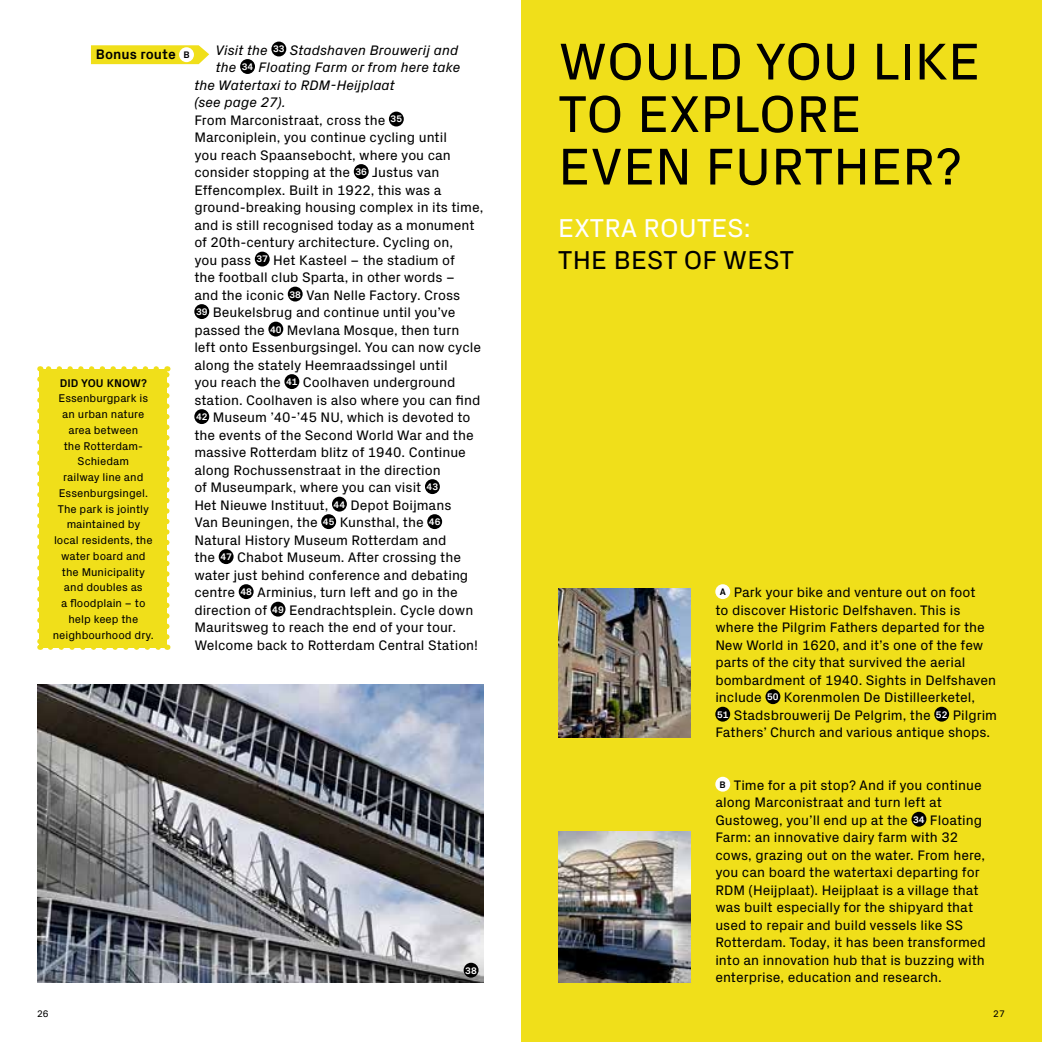
<style>
.page{position:relative;width:1042px;height:1042px;background:#fff}
.page>*{position:absolute;margin:0;border:0;box-sizing:border-box;transform-origin:0 0}
.t1{font:52.5px/52.5px "Px Grotesk";letter-spacing:.01em;color:#000}
.t2{font:26.25px "Px Grotesk";letter-spacing:.01em;color:#000}
.t3{font:26.25px "Px Grotesk";letter-spacing:.01em;color:#fff}
.t4{font:14px/17.5px "Px Grotesk";color:#000}
.t5{font:italic 14px "Px Grotesk";color:#000}
.t6{font:700 14px "Px Grotesk";color:#000}
.t7{font:11.38px/15.8px "Px Grotesk";color:#000;text-align:center}
.t8{font:700 11.38px "Px Grotesk";letter-spacing:.01em;color:#000}
.t9{font:9.62px "Px Grotesk";color:#000}
.t10{font:700 9.62px "Px Grotesk";color:#fff}
.s1{font-size:9.62px}
</style>
<div class="page">
<div style="left:521px;top:0;width:521px;height:1042px;background:#f0df1a"></div>
<img style="left:37px;top:685px;width:447px;height:297px">
<img style="left:558px;top:588px;width:132px;height:149px">
<img style="left:558px;top:831px;width:132px;height:151px">
<div style="left:271px;top:42px;width:15px;height:14px;background:#000;border-radius:50%"></div>
<div style="left:240px;top:59px;width:15px;height:15px;background:#000;border-radius:50%"></div>
<div style="left:389px;top:112px;width:15px;height:14px;background:#000;border-radius:50%"></div>
<div style="left:354px;top:164px;width:15px;height:15px;background:#000;border-radius:50%"></div>
<div style="left:255px;top:252px;width:15px;height:14px;background:#000;border-radius:50%"></div>
<div style="left:288px;top:287px;width:15px;height:14px;background:#000;border-radius:50%"></div>
<div style="left:194px;top:304px;width:15px;height:15px;background:#000;border-radius:50%"></div>
<div style="left:268px;top:322px;width:15px;height:14px;background:#000;border-radius:50%"></div>
<div style="left:284px;top:374px;width:15px;height:15px;background:#000;border-radius:50%"></div>
<div style="left:194px;top:409px;width:15px;height:15px;background:#000;border-radius:50%"></div>
<div style="left:425px;top:479px;width:15px;height:15px;background:#000;border-radius:50%"></div>
<div style="left:332px;top:497px;width:15px;height:14px;background:#000;border-radius:50%"></div>
<div style="left:321px;top:514px;width:15px;height:15px;background:#000;border-radius:50%"></div>
<div style="left:427px;top:514px;width:15px;height:15px;background:#000;border-radius:50%"></div>
<div style="left:219px;top:549px;width:15px;height:15px;background:#000;border-radius:50%"></div>
<div style="left:239px;top:584px;width:15px;height:15px;background:#000;border-radius:50%"></div>
<div style="left:271px;top:602px;width:14px;height:14px;background:#000;border-radius:50%"></div>
<div style="left:40px;top:369px;width:127px;height:278px;background:#f0df1a"></div>
<svg style="left:37px;top:379px;width:5px;height:271px"></svg>
<svg style="left:50px;top:644px;width:118px;height:6px"></svg>
<svg style="left:164px;top:366px;width:5px;height:271px"></svg>
<svg style="left:40px;top:366px;width:116px;height:3px"></svg>
<div style="left:715px;top:584px;width:15px;height:15px;background:#fff;border-radius:50%"></div>
<div style="left:765px;top:689px;width:15px;height:15px;background:#000;border-radius:50%"></div>
<div style="left:715px;top:707px;width:15px;height:14px;background:#000;border-radius:50%"></div>
<div style="left:934px;top:707px;width:15px;height:14px;background:#000;border-radius:50%"></div>
<div style="left:715px;top:777px;width:15px;height:14px;background:#fff;border-radius:50%"></div>
<div style="left:911px;top:812px;width:15px;height:14px;background:#000;border-radius:50%"></div>
<div style="left:464px;top:963px;width:14px;height:14px;background:#000;border-radius:50%"></div>
<svg style="left:91px;top:45px;width:118px;height:19px;background:#f0e028"></svg>
<div style="left:179px;top:47px;width:15px;height:15px;background:#fff;border-radius:50%"></div>
<p class="t5" style="left:215px;top:40px;width:244px">Visit the <sup>33</sup> Stadshaven Brouwerij and</p>
<p class="t5" style="left:216px;top:57px;width:246px">the <sup>34</sup> Floating Farm or from here take</p>
<p class="t5" style="left:194px;top:75px;width:202px">the Watertaxi to RDM-Heijplaat</p>
<p class="t5" style="left:194px;top:92px;width:93px">(see page 27).</p>
<p class="t4" style="left:194px;top:110px;width:209px">From Marconistraat, cross the <sup>35</sup></p>
<p class="t4" style="left:194px;top:128px;width:254px">Marconiplein, you continue cycling until</p>
<p class="t4" style="left:194px;top:145px;width:258px">you reach Spaansebocht, where you can</p>
<p class="t4" style="left:194px;top:163px;width:246px">consider stopping at the <sup>36</sup> Justus van</p>
<p class="t4" style="left:194px;top:180px;width:249px">Effencomplex. Built in 1922, this was a</p>
<p class="t4" style="left:194px;top:198px;width:291px">ground-breaking housing complex in its time,</p>
<p class="t4" style="left:194px;top:215px;width:282px">and is still recognised today as a monument</p>
<p class="t4" style="left:194px;top:233px;width:260px">of 20th-century architecture. Cycling on,</p>
<p class="t4" style="left:194px;top:250px;width:262px">you pass <sup>37</sup> Het Kasteel – the stadium of</p>
<p class="t4" style="left:194px;top:268px;width:262px">the football club Sparta, in other words –</p>
<p class="t4" style="left:194px;top:285px;width:267px">and the iconic <sup>38</sup> Van Nelle Factory. Cross</p>
<p class="t4" style="left:196px;top:303px;width:261px"><sup>39</sup> Beukelsbrug and continue until you’ve</p>
<p class="t4" style="left:194px;top:320px;width:266px">passed the <sup>40</sup> Mevlana Mosque, then turn</p>
<p class="t4" style="left:194px;top:338px;width:288px">left onto Essenburgsingel. You can now cycle</p>
<p class="t4" style="left:194px;top:355px;width:255px">along the stately Heemraadssingel until</p>
<p class="t4" style="left:194px;top:373px;width:262px">you reach the <sup>41</sup> Coolhaven underground</p>
<p class="t4" style="left:194px;top:390px;width:288px">station. Coolhaven is also where you can find</p>
<p class="t4" style="left:196px;top:408px;width:276px"><sup>42</sup> Museum ’40-’45 NU, which is devoted to</p>
<p class="t4" style="left:194px;top:425px;width:281px">the events of the Second World War and the</p>
<p class="t4" style="left:194px;top:443px;width:273px">massive Rotterdam blitz of 1940. Continue</p>
<p class="t4" style="left:194px;top:460px;width:248px">along Rochussenstraat in the direction</p>
<p class="t4" style="left:194px;top:478px;width:245px">of Museumpark, where you can visit <sup>43</sup></p>
<p class="t4" style="left:194px;top:495px;width:259px">Het Nieuwe Instituut, <sup>44</sup> Depot Boijmans</p>
<p class="t4" style="left:194px;top:513px;width:248px">Van Beuningen, the <sup>45</sup> Kunsthal, the <sup>46</sup></p>
<p class="t4" style="left:194px;top:530px;width:254px">Natural History Museum Rotterdam and</p>
<p class="t4" style="left:194px;top:548px;width:268px">the <sup>47</sup> Chabot Museum. After crossing the</p>
<p class="t4" style="left:194px;top:565px;width:275px">water just behind conference and debating</p>
<p class="t4" style="left:194px;top:583px;width:265px">centre <sup>48</sup> Arminius, turn left and go in the</p>
<p class="t4" style="left:194px;top:600px;width:280px">direction of <sup>49</sup> Eendrachtsplein. Cycle down</p>
<p class="t4" style="left:194px;top:618px;width:263px">Mauritsweg to reach the end of your tour.</p>
<p class="t4" style="left:194px;top:635px;width:285px">Welcome back to Rotterdam Central Station!</p>
<p class="t6" style="left:96px;top:44px;width:95px">Bonus route <span class="s1">B</span></p>
<p class="t8" style="left:60px;top:374px;width:89px">DID YOU KNOW?</p>
<p class="t7" style="left:53px;top:390px;width:103px">Essenburgpark is an urban nature area between<br>the Rotterdam-<br>Schiedam<br>railway line and<br>Essenburgsingel.<br>The park is jointly maintained by local residents, the water board and the Municipality and doubles as<br>a floodplain – to help keep the neighbourhood dry.</p>
<p class="t10" style="left:465px;top:963px;width:13px">38</p>
<h1 class="t1" style="left:558px;top:32px;width:423px">WOULD YOU LIKE<br>TO EXPLORE<br>EVEN FURTHER?</h1>
<h2 class="t3" style="left:558px;top:209px;width:194px">EXTRA ROUTES:</h2>
<h2 class="t2" style="left:558px;top:241px;width:237px">THE BEST OF WEST</h2>
<p class="t4" style="left:715px;top:583px;width:283px;text-indent:4px"><sup>A</sup> Park your bike and venture out on foot<br>to discover Historic Delfshaven. This is where the Pilgrim Fathers departed for the New World in 1620, and it’s one of the few parts of the city that survived the aerial bombardment of 1940. Sights in Delfshaven include <sup>50</sup> Korenmolen De Distilleerketel,<br><sup>51</sup> Stadsbrouwerij De Pelgrim, the <sup>52</sup> Pilgrim Fathers’ Church and various antique shops.</p>
<p class="t4" style="left:715px;top:775px;width:272px;text-indent:4px"><sup>B</sup> Time for a pit stop? And if you continue along Marconistraat and turn left at Gustoweg, you’ll end up at the <sup>34</sup> Floating Farm: an innovative dairy farm with 32 cows, grazing out on the water. From here, you can board the watertaxi departing for RDM (Heijplaat). Heijplaat is a village that was built especially for the shipyard that used to repair and build vessels like SS Rotterdam. Today, it has been transformed into an innovation hub that is buzzing with enterprise, education and research.</p>
<p class="t9" style="left:37px;top:1007px;width:13px">26</p>
<p class="t9" style="left:993px;top:1007px;width:13px">27</p>
</div>
